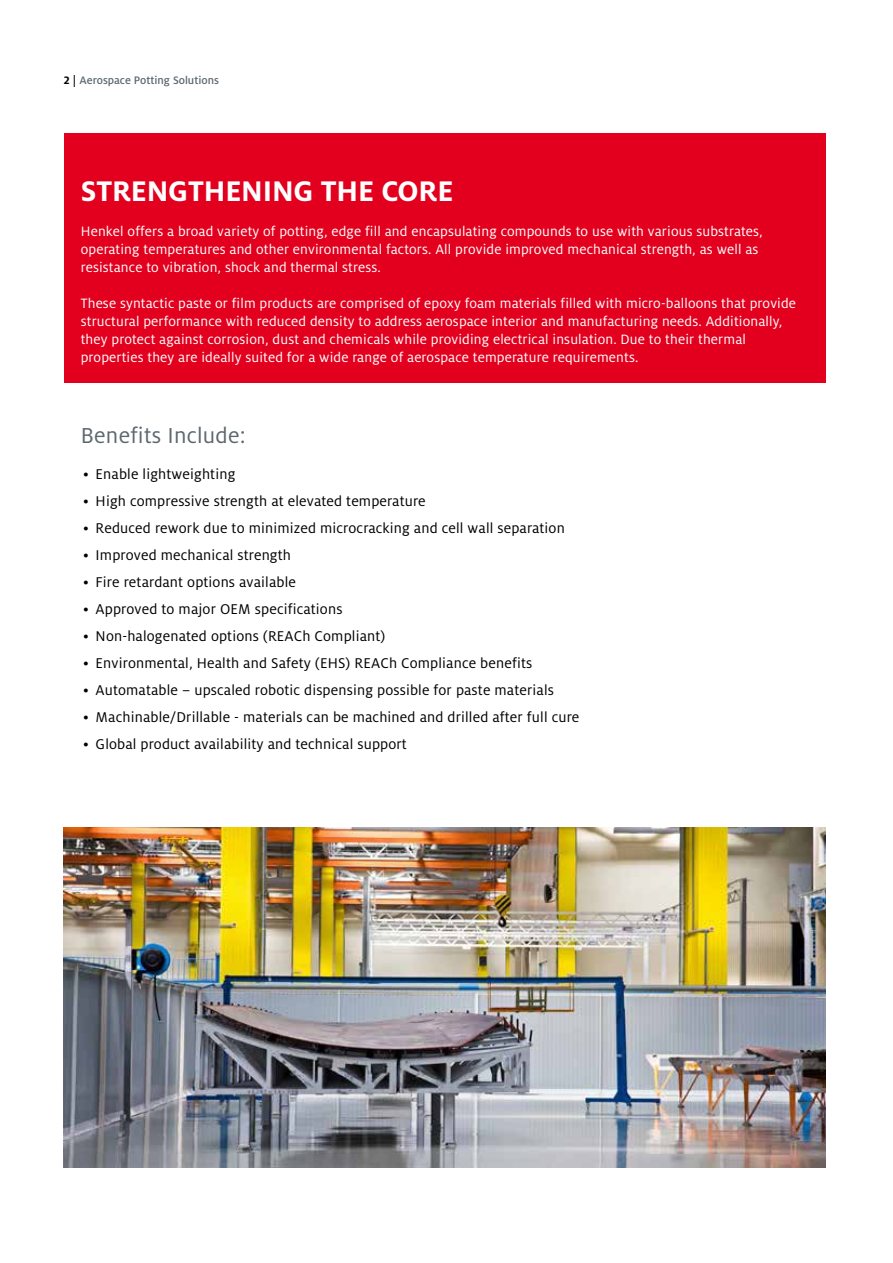
<style>
.page{position:relative;width:893px;height:1263px;background:#fff}
.page>*{position:absolute;margin:0;border:0;box-sizing:border-box;transform-origin:0 0}
.t1{font:700 31.35px "Henkel Milo";letter-spacing:-.005em;color:#fff}
.t2{font:24px "Henkel Milo";letter-spacing:.01em;color:#5c686f}
.t3{font:15.6px "Henkel Milo";letter-spacing:.01em;color:#000}
.t4{font:15px/18px "Henkel Milo";letter-spacing:.01em;color:#fff}
.t5{font:500 12px "Henkel Milo";color:#5c686f}
.s1{font-weight:700;color:#000}
.s2{color:#000}
</style>
<div class="page">
<div style="left:64px;top:133px;width:761px;height:250px;background:#e3001e"></div>
<img style="left:64px;top:827px;width:761px;height:340px">
<p class="t5" style="left:64px;top:74px;width:157px"><span class="s1">2</span> <span class="s2">|</span> Aerospace Potting Solutions</p>
<h1 class="t1" style="left:81px;top:173px;width:374px">STRENGTHENING THE CORE</h1>
<p class="t4" style="left:81px;top:222px;width:684px">Henkel offers a broad variety of potting, edge fill and encapsulating compounds to use with various substrates, operating temperatures and other environmental factors. All provide improved mechanical strength, as well as resistance to vibration, shock and thermal stress.</p>
<p class="t4" style="left:81px;top:294px;width:717px">These syntactic paste or film products are comprised of epoxy foam materials filled with micro-balloons that provide structural performance with reduced density to address aerospace interior and manufacturing needs. Additionally, they protect against corrosion, dust and chemicals while providing electrical insulation. Due to their thermal properties they are ideally suited for a wide range of aerospace temperature requirements.</p>
<h2 class="t2" style="left:81px;top:422px;width:166px">Benefits Include:</h2>
<p class="t3" style="left:83px;top:466px;width:154px">• Enable lightweighting</p>
<p class="t3" style="left:83px;top:493px;width:344px">• High compressive strength at elevated temperature</p>
<p class="t3" style="left:83px;top:520px;width:483px">• Reduced rework due to minimized microcracking and cell wall separation</p>
<p class="t3" style="left:83px;top:546px;width:209px">• Improved mechanical strength</p>
<p class="t3" style="left:83px;top:573px;width:214px">• Fire retardant options available</p>
<p class="t3" style="left:83px;top:600px;width:261px">• Approved to major OEM specifications</p>
<p class="t3" style="left:83px;top:627px;width:304px">• Non-halogenated options (REACh Compliant)</p>
<p class="t3" style="left:83px;top:654px;width:450px">• Environmental, Health and Safety (EHS) REACh Compliance benefits</p>
<p class="t3" style="left:83px;top:681px;width:472px">• Automatable – upscaled robotic dispensing possible for paste materials</p>
<p class="t3" style="left:83px;top:708px;width:498px">• Machinable/Drillable - materials can be machined and drilled after full cure</p>
<p class="t3" style="left:83px;top:735px;width:325px">• Global product availability and technical support</p>
</div>
